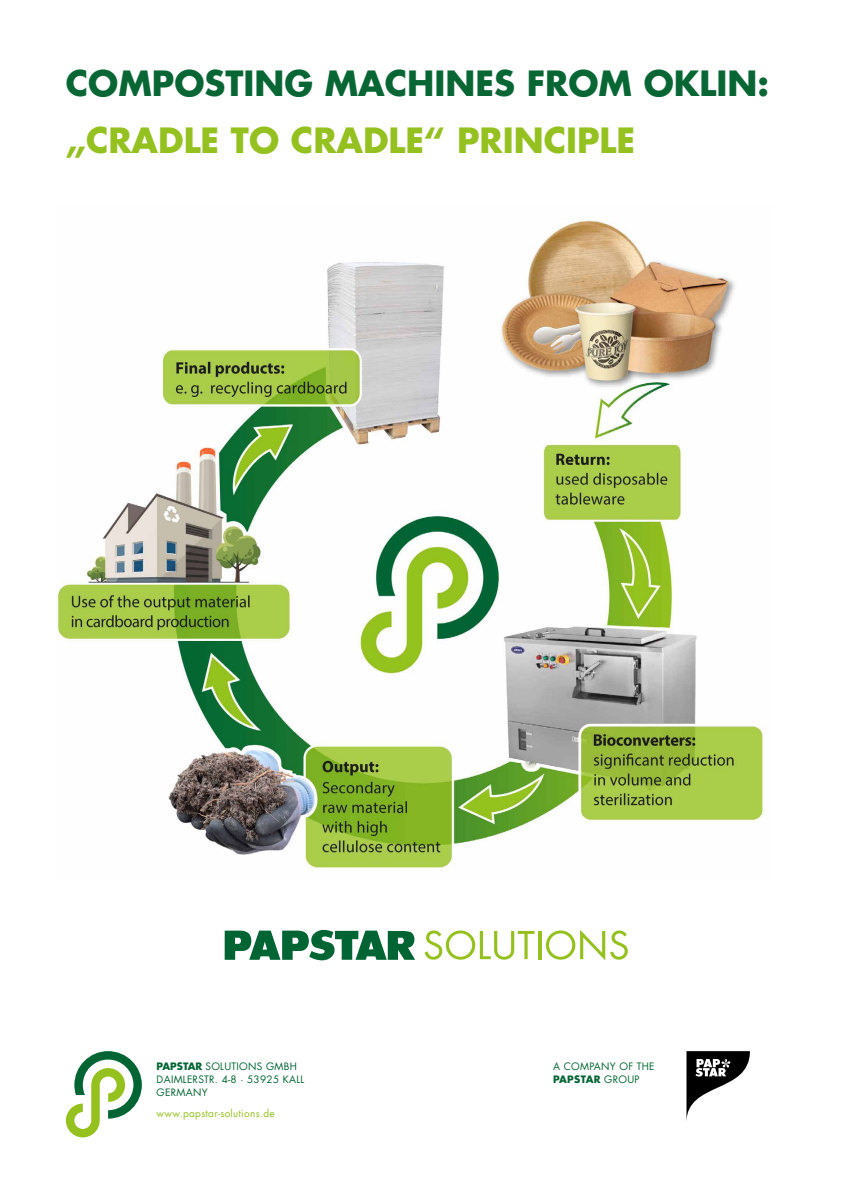
<style>
.page{position:relative;width:842px;height:1191px;background:#fff}
.page>*{position:absolute;margin:0;border:0;box-sizing:border-box;transform-origin:0 0}
.t1{font:700 34px "Futura LT";color:#076633}
.t2{font:700 34px "Futura LT";color:#94c11f}
.t3{font:10px/12.9px "Futura LT";letter-spacing:.03em;color:#006533}
.t4{font:10px "Futura LT";letter-spacing:.03em;color:#95c11f}
.s1{font-weight:700}
</style>
<div class="page">
<svg style="left:686px;top:1051px;width:64px;height:70px"></svg>
<svg style="left:225px;top:930px;width:190px;height:30px"></svg>
<svg style="left:425px;top:930px;width:109px;height:29px"></svg>
<hr style="left:538px;top:931px;width:3px;height:28px;background:#95c11f">
<svg style="left:546px;top:930px;width:82px;height:30px"></svg>
<svg style="left:66px;top:1051px;width:76px;height:86px"></svg>
<img style="left:56px;top:220px;width:709px;height:648px">
<h1 class="t1" style="left:66px;top:61px;width:705px">COMPOSTING MACHINES FROM OKLIN:</h1>
<h1 class="t2" style="left:66px;top:118px;width:571px">„CRADLE TO CRADLE“ PRINCIPLE</h1>
<p class="t3" style="left:157px;top:1060px;width:149px"><span class="s1">PAPSTAR</span> SOLUTIONS GMBH<br>DAIMLERSTR. 4-8 · 53925 KALL<br>GERMANY</p>
<p class="t3" style="left:553px;top:1060px;width:103px">A COMPANY OF THE<br><span class="s1">PAPSTAR</span> GROUP</p>
<p class="t4" style="left:157px;top:1107px;width:120px">www.papstar-solutions.de</p>
</div>
